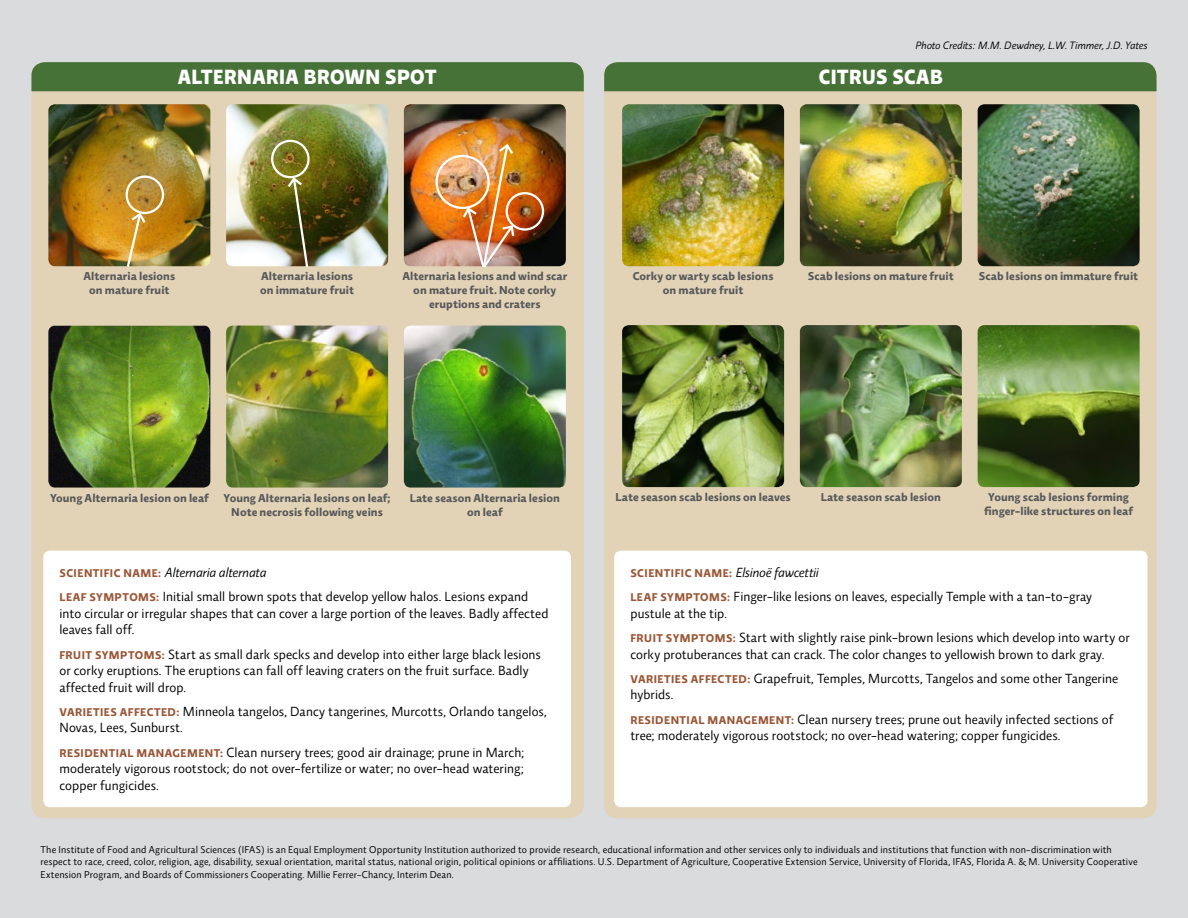
<style>
.page{position:relative;width:1188px;height:918px;background:#dadbdc}
.page>*{position:absolute;margin:0;border:0;box-sizing:border-box;transform-origin:0 0}
.t1{font:900 21px "Relato Sans OT";letter-spacing:.02em;color:#fff;scale:.93 1}
.t2{font:13.5px/16.5px "Relato Sans OT";letter-spacing:.01em;color:#000}
.t3{font:700 11.7px/14px "Relato Sans OT";letter-spacing:.005em;color:#58595b;text-align:center}
.t4{font:italic 10.8px "Relato Sans OT";letter-spacing:.015em;color:#000}
.t5{font:10.2px/12.1px "Relato Sans OT";letter-spacing:.015em;color:#000}
.s1{font-weight:700;font-size:11.55px;color:#9a5635}
.s2{font-style:italic}
</style>
<div class="page">
<div style="left:604px;top:62px;width:553px;height:756px;background:#e2d3b6;border-radius:14px"></div>
<div style="left:604px;top:62px;width:553px;height:29px;background:#477237"></div>
<div style="left:31px;top:62px;width:553px;height:756px;background:#e2d3b6;border-radius:14px"></div>
<div style="left:31px;top:62px;width:553px;height:29px;background:#477237"></div>
<div style="left:43px;top:551px;width:528px;height:256px;background:#fff;border-radius:7px"></div>
<div style="left:614px;top:551px;width:534px;height:256px;background:#fff;border-radius:7px"></div>
<img style="left:48px;top:104px;width:162px;height:162px">
<img style="left:226px;top:104px;width:162px;height:162px">
<img style="left:404px;top:104px;width:162px;height:162px">
<img style="left:48px;top:326px;width:162px;height:162px">
<img style="left:226px;top:326px;width:162px;height:162px">
<img style="left:404px;top:326px;width:162px;height:162px">
<img style="left:622px;top:104px;width:162px;height:162px">
<img style="left:800px;top:104px;width:162px;height:162px">
<img style="left:978px;top:104px;width:162px;height:162px">
<img style="left:622px;top:325px;width:162px;height:162px">
<img style="left:800px;top:325px;width:162px;height:162px">
<img style="left:978px;top:325px;width:162px;height:162px">
<div style="left:126px;top:176px;width:38px;height:38px;border:2px solid #fff;border-radius:50%"></div>
<div style="left:271px;top:140px;width:39px;height:38px;border:2px solid #fff;border-radius:50%"></div>
<div style="left:506px;top:192px;width:38px;height:39px;border:2px solid #fff;border-radius:50%"></div>
<div style="left:436px;top:155px;width:54px;height:54px;border:2px solid #fff;border-radius:50%"></div>
<svg style="left:125px;top:211px;width:23px;height:56px"></svg>
<svg style="left:286px;top:175px;width:24px;height:92px;background:#625e2f"></svg>
<img style="left:461px;top:142px;width:55px;height:126px">
<p class="t4" style="left:915px;top:39px;width:234px">Photo Credits: M.M. Dewdney, L.W. Timmer, J.D. Yates</p>
<h1 class="t1" style="left:178px;top:63px;width:280px">ALTERNARIA BROWN SPOT</h1>
<h1 class="t1" style="left:819px;top:63px;width:135px">CITRUS SCAB</h1>
<p class="t3" style="left:84px;top:269px;width:93px">Alternaria lesions on mature fruit</p>
<p class="t3" style="left:260px;top:269px;width:95px;text-align:left">Alternaria lesions on immature fruit</p>
<p class="t3" style="left:402px;top:269px;width:167px">Alternaria lesions and wind scar on mature fruit. Note corky eruptions and craters</p>
<p class="t3" style="left:633px;top:269px;width:142px">Corky or warty scab lesions on mature fruit</p>
<p class="t3" style="left:808px;top:269px;width:147px">Scab lesions on mature fruit</p>
<p class="t3" style="left:979px;top:269px;width:161px">Scab lesions on immature fruit</p>
<p class="t3" style="left:231px;top:490px;width:161px;text-align:left;text-indent:-181px">Young Alternaria lesion on leaf Young Alternaria lesions on leaf;<br>Note necrosis following veins</p>
<p class="t3" style="left:410px;top:490px;width:152px">Late season Alternaria lesion on leaf</p>
<p class="t2" style="left:59px;top:560px;width:470px;line-height:24.3px"><span class="s1">Scient ific N ame:</span> <span class="s2">Alternaria alternata<br></span><span class="s1">Leaf Symptoms:</span> Initial small brown spots that develop yellow halos. Lesions expand</p>
<p class="t2" style="left:59px;top:605px;width:490px">into circular or irregular shapes that can cover a large portion of the leaves. Badly affected leaves fall off.</p>
<p class="t2" style="left:59px;top:646px;width:483px"><span class="s1">Fruit Symptoms:</span> Start as small dark specks and develop into either large black lesions or corky eruptions. The eruptions can fall off leaving craters on the fruit surface. Badly affected fruit will drop.</p>
<p class="t2" style="left:59px;top:703px;width:489px"><span class="s1">Varieties Affected:</span> Minneola tangelos, Dancy tangerines, Murcotts, Orlando tangelos,<br>Novas, Lees, Sunburst.</p>
<p class="t2" style="left:59px;top:744px;width:466px;text-align:justify"><span class="s1">Residential Management:</span> Clean nursery trees; good air drainage; prune in March; moderately vigorous rootstock; do not over-fertilize or water; no over-head watering; copper fungicides.</p>
<p class="t3" style="left:616px;top:490px;width:177px">Late season scab lesions on leaves</p>
<p class="t3" style="left:821px;top:490px;width:122px">Late season scab lesion</p>
<p class="t3" style="left:984px;top:490px;width:151px">Young scab lesions forming finger-like structures on leaf</p>
<p class="t2" style="left:630px;top:560px;width:463px;line-height:24.3px"><span class="s1">Scientific Name:</span> <span class="s2">Elsinoë fawcettii<br></span><span class="s1">Leaf Symptoms:</span> Finger-like lesions on leaves, especially Temple with a tan-to-gray</p>
<p class="t2" style="left:630px;top:601px;width:501px;line-height:24.3px">pustule at the tip.<br><span class="s1">Fruit Symptoms:</span> Start with slightly raise pink-brown lesions which develop into warty or</p>
<p class="t2" style="left:630px;top:642px;width:489px;line-height:24.3px">corky protuberances that can crack. The color changes to yellowish brown to dark gray.<br><span class="s1">Varieties Affected:</span> Grapefruit, Temples, Murcotts, Tangelos and some other Tangerine</p>
<p class="t2" style="left:630px;top:683px;width:484px;line-height:24.3px">hybrids.<br><span class="s1">Residential Management:</span> Clean nursery trees; prune out heavily infected sections of</p>
<p class="t2" style="left:630px;top:727px;width:432px">tree; moderately vigorous rootstock; no over-head watering; copper fungicides.</p>
<p class="t5" style="left:40px;top:844px;width:1098px">The Institute of Food and Agricultural Sciences (IFAS) is an Equal Employment Opportunity Institution authorized to provide research, educational information and other services only to individuals and institutions that function with non-discrimination with respect to race, creed, color, religion, age, disability, sexual orientation, marital status, national origin, political opinions or affiliations. U.S. Department of Agriculture, Cooperative Extension Service, University of Florida, IFAS, Florida A. &amp; M. University Cooperative<br>Extension Program, and Boards of Commissioners Cooperating. Millie Ferrer-Chancy, Interim Dean.</p>
</div>
